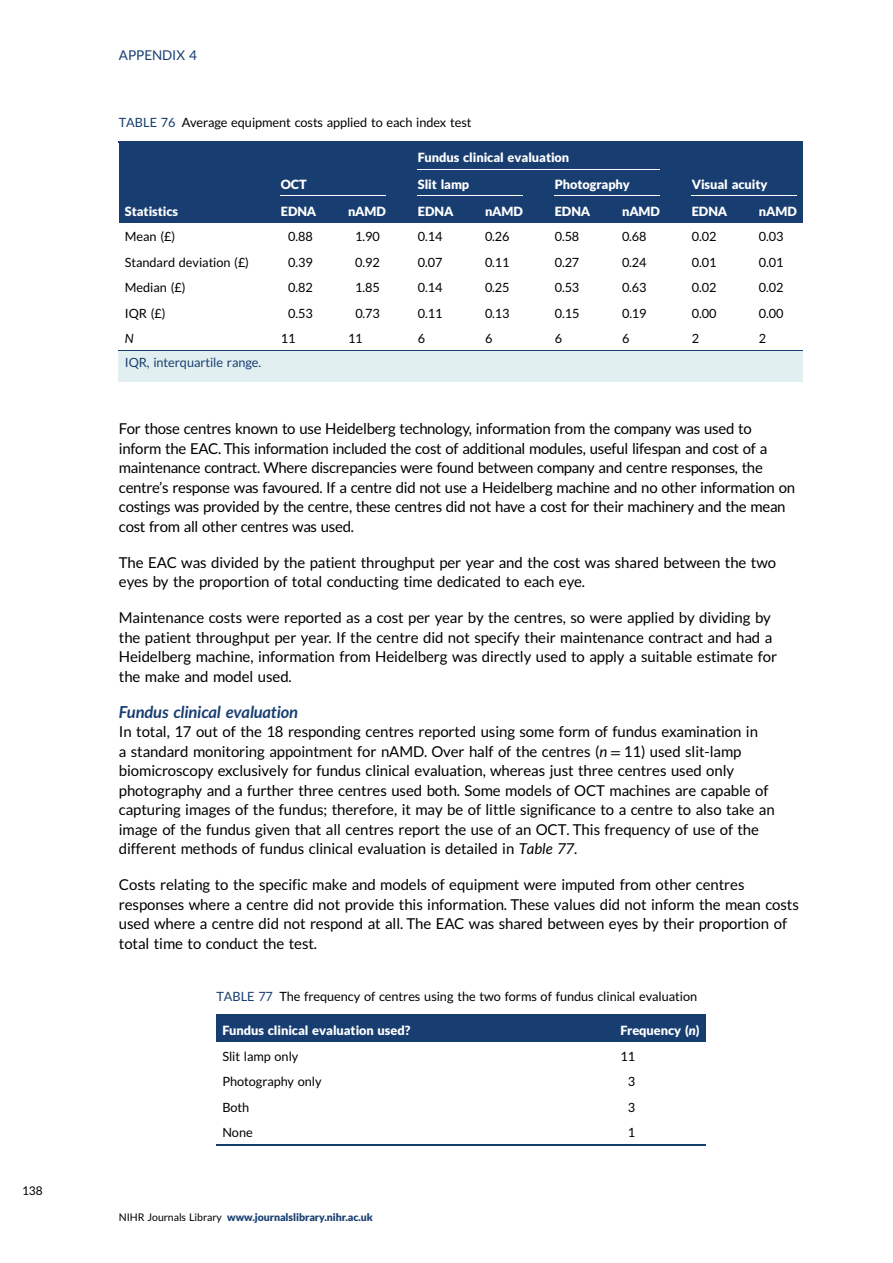
<style>
.page{position:relative;width:893px;height:1263px;background:#fff}
.page>*{position:absolute;margin:0;border:0;box-sizing:border-box;transform-origin:0 0}
.t1{font:16.5px "Adv TT9 c 438 aa 4.BI";color:#183e71}
.t2{font:15px/19.5px "Adv T Ta 9 c 1 b 374";color:#000}
.t3{font:13.5px "Adv T Ta 9 c 1 b 374";color:#183e71}
.t4{font:12.75px "Adv T Ta 9 c 1 b 374";color:#000}
.t5{font:12.75px/27px "Adv T Tfac 587 ca.B";color:#fff}
.t6{font:12.75px "Adv T Ta 9 c 1 b 374";color:#183e71}
.t7{font:12.75px "Adv T Teb 5 f 0 e 55.I";color:#000}
.t8{font:12px "Adv T Ta 9 c 1 b 374";color:#000}
.t9{font:10.5px "Adv T Tfac 587 ca.B";color:#183e71}
.s1{color:#183e71}
.s2{font-style:inherit}
.s3{font-family:"Adv T Teb 5 f 0 e 55.I"}
.s4{font-family:"Adv T Td 877 c 31 c"}
.s5{font-family:"Adv T Tdc 76 ebec.BI"}
.s6{font-family:"Adv T Ta 9 c 1 b 374";color:#000}
</style>
<div class="page">
<div style="left:119px;top:142px;width:162px;height:81px;background:#183e71"></div>
<div style="left:249px;top:142px;width:169px;height:54px;background:#183e71"></div>
<div style="left:386px;top:142px;width:306px;height:27px;background:#183e71"></div>
<div style="left:660px;top:142px;width:143px;height:54px;background:#183e71"></div>
<div style="left:386px;top:169px;width:169px;height:27px;background:#183e71"></div>
<div style="left:523px;top:169px;width:169px;height:27px;background:#183e71"></div>
<div style="left:249px;top:196px;width:99px;height:27px;background:#183e71"></div>
<div style="left:316px;top:196px;width:102px;height:27px;background:#183e71"></div>
<div style="left:386px;top:196px;width:99px;height:27px;background:#183e71"></div>
<div style="left:453px;top:196px;width:102px;height:27px;background:#183e71"></div>
<div style="left:523px;top:196px;width:99px;height:27px;background:#183e71"></div>
<div style="left:590px;top:196px;width:102px;height:27px;background:#183e71"></div>
<div style="left:660px;top:196px;width:99px;height:27px;background:#183e71"></div>
<div style="left:727px;top:196px;width:76px;height:27px;background:#183e71"></div>
<hr style="left:119px;top:141px;width:684px;height:1px;background:#183e71">
<hr style="left:119px;top:350px;width:684px;height:2px;background:#183e71">
<hr style="left:281px;top:196px;width:105px;height:1px;background:#fff">
<hr style="left:418px;top:169px;width:242px;height:1px;background:#fff">
<hr style="left:692px;top:196px;width:105px;height:1px;background:#fff">
<hr style="left:418px;top:196px;width:105px;height:1px;background:#fff">
<hr style="left:555px;top:196px;width:105px;height:1px;background:#fff">
<div style="left:119px;top:352px;width:684px;height:30px;background:#e1eff0"></div>
<div style="left:216px;top:1016px;width:404px;height:26px;background:#183e71"></div>
<div style="left:410px;top:1016px;width:295px;height:26px;background:#183e71"></div>
<hr style="left:216px;top:1014px;width:489px;height:2px;background:#183e71">
<hr style="left:216px;top:1144px;width:489px;height:1px;background:#183e71">
<p class="t8" style="left:22px;top:1186px;width:22px">138</p>
<p class="t3" style="left:119px;top:50px;width:79px">APPENDIX 4</p>
<p class="t4" style="left:119px;top:118px;width:354px"><span class="s1">TABLE 76</span> Average equipment costs applied to each index test</p>
<p class="t5" style="left:125px;top:199px;width:55px">Statistics</p>
<p class="t5" style="left:281px;top:172px;width:28px">OCT</p>
<p class="t5" style="left:418px;top:145px;width:153px">Fundus clinical evaluation<br>Slit lamp</p>
<p class="t5" style="left:555px;top:172px;width:77px">Photography</p>
<p class="t5" style="left:692px;top:172px;width:77px">Visual acuity</p>
<p class="t5" style="left:281px;top:199px;width:37px">EDNA</p>
<p class="t5" style="left:348px;top:199px;width:39px">nAMD</p>
<p class="t5" style="left:418px;top:199px;width:37px">EDNA</p>
<p class="t5" style="left:485px;top:199px;width:39px">nAMD</p>
<p class="t5" style="left:555px;top:199px;width:37px">EDNA</p>
<p class="t5" style="left:622px;top:199px;width:39px">nAMD</p>
<p class="t5" style="left:692px;top:199px;width:37px">EDNA</p>
<p class="t5" style="left:759px;top:199px;width:39px">nAMD</p>
<p class="t4" style="left:125px;top:232px;width:52px">Mean (£)</p>
<p class="t4" style="left:288px;top:232px;width:26px">0.88</p>
<p class="t4" style="left:355px;top:232px;width:26px">1.90</p>
<p class="t4" style="left:418px;top:232px;width:26px">0.14</p>
<p class="t4" style="left:485px;top:232px;width:26px">0.26</p>
<p class="t4" style="left:555px;top:232px;width:26px">0.58</p>
<p class="t4" style="left:622px;top:232px;width:26px">0.68</p>
<p class="t4" style="left:692px;top:232px;width:26px">0.02</p>
<p class="t4" style="left:759px;top:232px;width:26px">0.03</p>
<p class="t4" style="left:125px;top:257px;width:126px">Standard deviation (£)</p>
<p class="t4" style="left:288px;top:257px;width:26px">0.39</p>
<p class="t4" style="left:355px;top:257px;width:26px">0.92</p>
<p class="t4" style="left:418px;top:257px;width:26px">0.07</p>
<p class="t4" style="left:485px;top:257px;width:26px">0.11</p>
<p class="t4" style="left:555px;top:257px;width:26px">0.27</p>
<p class="t4" style="left:622px;top:257px;width:26px">0.24</p>
<p class="t4" style="left:692px;top:257px;width:26px">0.01</p>
<p class="t4" style="left:759px;top:257px;width:26px">0.01</p>
<p class="t4" style="left:125px;top:283px;width:62px">Median (£)</p>
<p class="t4" style="left:288px;top:283px;width:26px">0.82</p>
<p class="t4" style="left:355px;top:283px;width:26px">1.85</p>
<p class="t4" style="left:418px;top:283px;width:26px">0.14</p>
<p class="t4" style="left:485px;top:283px;width:26px">0.25</p>
<p class="t4" style="left:555px;top:283px;width:26px">0.53</p>
<p class="t4" style="left:622px;top:283px;width:26px">0.63</p>
<p class="t4" style="left:692px;top:283px;width:26px">0.02</p>
<p class="t4" style="left:759px;top:283px;width:26px">0.02</p>
<p class="t4" style="left:125px;top:308px;width:42px">IQR (£)</p>
<p class="t4" style="left:288px;top:308px;width:26px">0.53</p>
<p class="t4" style="left:355px;top:308px;width:26px">0.73</p>
<p class="t4" style="left:418px;top:308px;width:26px">0.11</p>
<p class="t4" style="left:485px;top:308px;width:26px">0.13</p>
<p class="t4" style="left:555px;top:308px;width:26px">0.15</p>
<p class="t4" style="left:622px;top:308px;width:26px">0.19</p>
<p class="t4" style="left:692px;top:308px;width:26px">0.00</p>
<p class="t4" style="left:759px;top:308px;width:26px">0.00</p>
<p class="t7" style="left:125px;top:334px;width:10px">N</p>
<p class="t4" style="left:281px;top:334px;width:16px">11</p>
<p class="t4" style="left:348px;top:334px;width:16px">11</p>
<p class="t4" style="left:418px;top:334px;width:9px">6</p>
<p class="t4" style="left:485px;top:334px;width:9px">6</p>
<p class="t4" style="left:555px;top:334px;width:9px">6</p>
<p class="t4" style="left:622px;top:334px;width:9px">6</p>
<p class="t4" style="left:692px;top:334px;width:9px">2</p>
<p class="t4" style="left:759px;top:334px;width:9px">2</p>
<p class="t6" style="left:125px;top:357px;width:138px">IQR, interquartile range.</p>
<p class="t2" style="left:119px;top:420px;width:678px">For those centres known to use Heidelberg technology, information from the company was used to inform the EAC. This information included the cost of additional modules, useful lifespan and cost of a maintenance contract. Where discrepancies were found between company and centre responses, the centre<span class="s2">’</span>s response was favoured. If a centre did not use a Heidelberg machine and no other information on costings was provided by the centre, these centres did not have a cost for their machinery and the mean cost from all other centres was used.</p>
<p class="t2" style="left:119px;top:554px;width:659px">The EAC was divided by the patient throughput per year and the cost was shared between the two eyes by the proportion of total conducting time dedicated to each eye.</p>
<p class="t2" style="left:119px;top:609px;width:660px">Maintenance costs were reported as a cost per year by the centres, so were applied by dividing by the patient throughput per year. If the centre did not specify their maintenance contract and had a Heidelberg machine, information from Heidelberg was directly used to apply a suitable estimate for the make and model used.</p>
<p class="t1" style="left:119px;top:706px;width:181px">Fundus clinical evaluation</p>
<p class="t2" style="left:119px;top:723px;width:657px">In total, 17 out of the 18 responding centres reported using some form of fundus examination in<br>a standard monitoring appointment for nAMD. Over half of the centres (<span class="s3">n</span> <span class="s4">=</span> 11) used slit-lamp biomicroscopy exclusively for fundus clinical evaluation, whereas just three centres used only photography and a further three centres used both. Some models of OCT machines are capable of capturing images of the fundus; therefore, it may be of little significance to a centre to also take an image of the fundus given that all centres report the use of an OCT. This frequency of use of the different methods of fundus clinical evaluation is detailed in <span class="s3">Table 77</span>.</p>
<p class="t2" style="left:119px;top:876px;width:681px">Costs relating to the specific make and models of equipment were imputed from other centres responses where a centre did not provide this information. These values did not inform the mean costs used where a centre did not respond at all. The EAC was shared between eyes by their proportion of total time to conduct the test.</p>
<p class="t4" style="left:216px;top:991px;width:482px"><span class="s1">TABLE 77</span> The frequency of centres using the two forms of fundus clinical evaluation</p>
<p class="t5" style="left:222px;top:1018px;width:189px">Fundus clinical evaluation used?</p>
<p class="t5" style="left:620px;top:1018px;width:81px">Frequency (<span class="s5">n</span>)</p>
<p class="t4" style="left:222px;top:1051px;width:77px">Slit lamp only</p>
<p class="t4" style="left:620px;top:1051px;width:16px">11</p>
<p class="t4" style="left:222px;top:1077px;width:101px">Photography only</p>
<p class="t4" style="left:628px;top:1077px;width:9px">3</p>
<p class="t4" style="left:222px;top:1102px;width:28px">Both</p>
<p class="t4" style="left:628px;top:1102px;width:9px">3</p>
<p class="t4" style="left:222px;top:1128px;width:32px">None</p>
<p class="t4" style="left:628px;top:1128px;width:9px">1</p>
<p class="t9" style="left:119px;top:1213px;width:255px"><span class="s6">NIHR Journals Library</span> www.journalslibrary.nihr.ac.uk</p>
</div>
